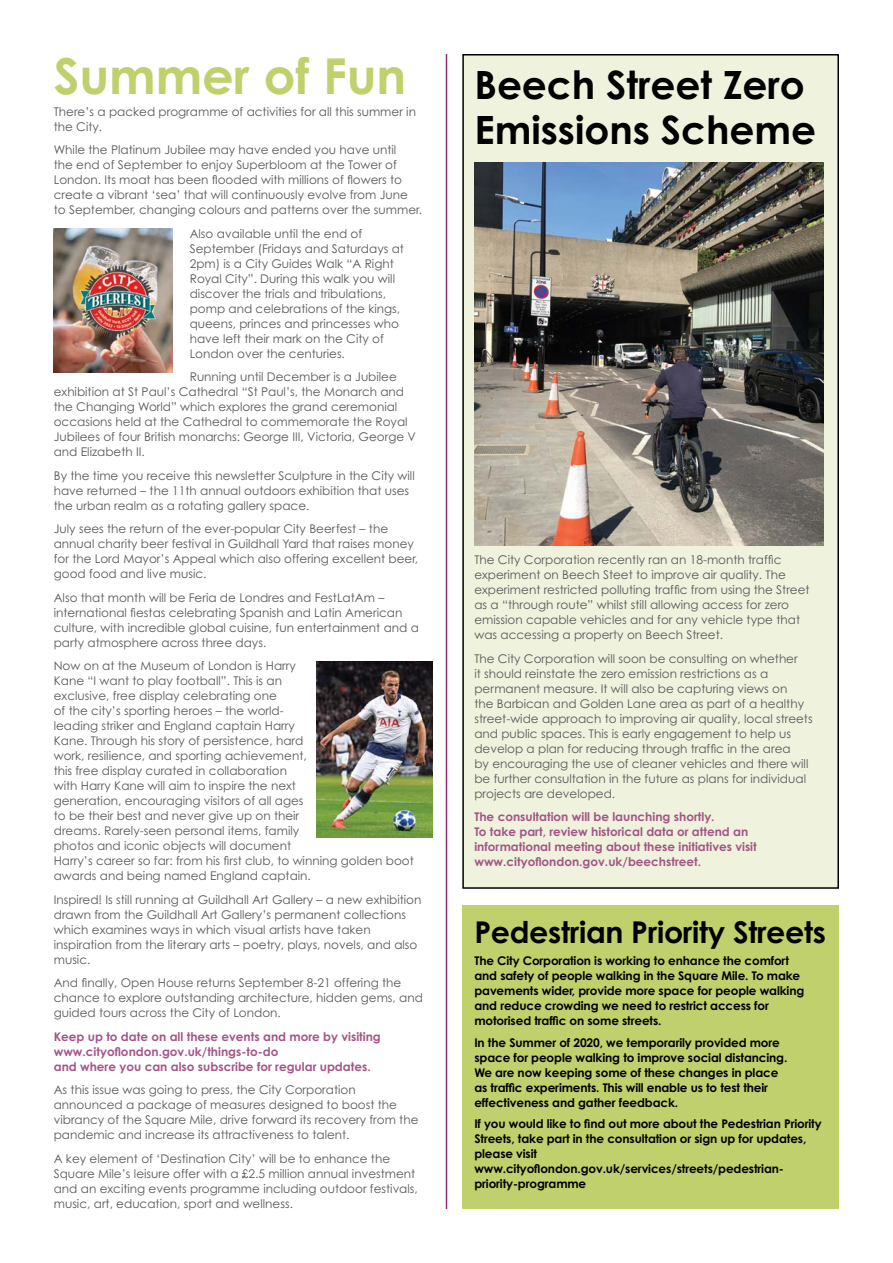
<style>
.page{position:relative;width:893px;height:1263px;background:#fff}
.page>*{position:absolute;margin:0;border:0;box-sizing:border-box;transform-origin:0 0}
.t1{font:700 49.5px "Century Gothic";color:#c0d06c}
.t2{font:700 39px/45px "Century Gothic";color:#000}
.t3{font:700 30px "Century Gothic";letter-spacing:-.01em;color:#000}
.t4{font:12px/15px "Century Gothic";color:#58595b}
.t5{font:700 12px/15px "Century Gothic";letter-spacing:-.01em;color:#000}
.t6{font:700 12px/15px "Century Gothic";color:#a45486}
</style>
<div class="page">
<div style="left:462px;top:906px;width:377px;height:303px;background:#c0d06c"></div>
<img style="left:54px;top:229px;width:119px;height:144px">
<img style="left:316px;top:661px;width:117px;height:177px">
<hr style="left:446px;top:54px;width:1px;height:1155px;background:#942972">
<div style="left:463px;top:55px;width:375px;height:833px;background:#eff2dd"></div>
<div style="left:462px;top:54px;width:377px;height:835px;border:2px solid #000"></div>
<img style="left:474px;top:162px;width:349px;height:383px">
<h1 class="t1" style="left:54px;top:46px;width:354px">Summer of Fun</h1>
<p class="t4" style="left:54px;top:104px;width:364px">There’s a packed programme of activities for all this summer in the City.</p>
<p class="t4" style="left:54px;top:142px;width:370px">While the Platinum Jubilee may have ended you have until<br>the end of September to enjoy Superbloom at the Tower of London. Its moat has been flooded with millions of flowers to create a vibrant ‘sea’ that will continuously evolve from June to September, changing colours and patterns over the summer.</p>
<p class="t4" style="left:190px;top:226px;width:216px">Also available until the end of September (Fridays and Saturdays at 2pm) is a City Guides Walk “A Right Royal City”. During this walk you will discover the trials and tribulations, pomp and celebrations of the kings, queens, princes and princesses who have left their mark on the City of London over the centuries.</p>
<p class="t4" style="left:190px;top:369px;width:209px">Running until December is a Jubilee</p>
<p class="t4" style="left:54px;top:384px;width:364px">exhibition at St Paul’s Cathedral “St Paul’s, the Monarch and the Changing World” which explores the grand ceremonial occasions held at the Cathedral to commemorate the Royal Jubilees of four British monarchs: George III, Victoria, George V and Elizabeth II.</p>
<p class="t4" style="left:54px;top:468px;width:362px">By the time you receive this newsletter Sculpture in the City will have returned – the 11th annual outdoors exhibition that uses the urban realm as a rotating gallery space.</p>
<p class="t4" style="left:54px;top:521px;width:366px">July sees the return of the ever-popular City Beerfest – the annual charity beer festival in Guildhall Yard that raises money for the Lord Mayor’s Appeal which also offering excellent beer, good food and live music.</p>
<p class="t4" style="left:54px;top:590px;width:367px">Also that month will be Feria de Londres and FestLatAm – international fiestas celebrating Spanish and Latin American culture, with incredible global cuisine, fun entertainment and a party atmosphere across three days.</p>
<p class="t4" style="left:54px;top:658px;width:254px">Now on at the Museum of London is Harry Kane “I want to play football”. This is an exclusive, free display celebrating one<br>of the city’s sporting heroes – the world&shy;leading striker and England captain Harry Kane. Through his story of persistence, hard work, resilience, and sporting achievement, this free display curated in collaboration with Harry Kane will aim to inspire the next generation, encouraging visitors of all ages to be their best and never give up on their dreams. Rarely-seen personal items, family photos and iconic objects will document</p>
<p class="t4" style="left:54px;top:853px;width:361px">Harry’s career so far: from his first club, to winning golden boot awards and being named England captain.</p>
<p class="t4" style="left:54px;top:892px;width:369px">Inspired! Is still running at Guildhall Art Gallery – a new exhibition drawn from the Guildhall Art Gallery’s permanent collections which examines ways in which visual artists have taken inspiration from the literary arts – poetry, plays, novels, and also music.</p>
<p class="t4" style="left:54px;top:975px;width:371px">And finally, Open House returns September 8-21 offering the chance to explore outstanding architecture, hidden gems, and guided tours across the City of London.</p>
<p class="t6" style="left:54px;top:1029px;width:329px">Keep up to date on all these events and more by visiting www.cityoflondon.gov.uk/things-to-do<br>and where you can also subscribe for regular updates.</p>
<p class="t4" style="left:54px;top:1082px;width:366px">As this issue was going to press, the City Corporation announced a package of measures designed to boost the vibrancy of the Square Mile, drive forward its recovery from the pandemic and increase its attractiveness to talent.</p>
<p class="t4" style="left:54px;top:1151px;width:366px">A key element of ‘Destination City’ will be to enhance the Square Mile’s leisure offer with a £2.5 million annual investment and an exciting events programme including outdoor festivals, music, art, education, sport and wellness.</p>
<h1 class="t2" style="left:474px;top:61px;width:343px">Beech Street Zero<br>Emissions Scheme</h1>
<h1 class="t4" style="left:474px;top:552px;width:337px">The City Corporation recently ran an 18-month traffic experiment on Beech Steet to improve air quality. The experiment restricted polluting traffic from using the Street as a “through route” whilst still allowing access for zero emission capable vehicles and for any vehicle type that was accessing a property on Beech Street.</h1>
<h1 class="t4" style="left:474px;top:650px;width:340px">The City Corporation will soon be consulting on whether<br>it should reinstate the zero emission restrictions as a permanent measure. It will also be capturing views on<br>the Barbican and Golden Lane area as part of a healthy street-wide approach to improving air quality, local streets and public spaces. This is early engagement to help us develop a plan for reducing through traffic in the area<br>by encouraging the use of cleaner vehicles and there will be further consultation in the future as plans for individual projects are developed.</h1>
<h1 class="t6" style="left:474px;top:809px;width:284px">The consultation will be launching shortly.<br>To take part, review historical data or attend an informational meeting about these initiatives visit www.cityoflondon.gov.uk/beechstreet.</h1>
<p class="t3" style="left:474px;top:913px;width:353px">Pedestrian Priority Streets</p>
<p class="t5" style="left:474px;top:953px;width:331px">The City Corporation is working to enhance the comfort and safety of people walking in the Square Mile. To make pavements wider, provide more space for people walking and reduce crowding we need to restrict access for motorised traffic on some streets.</p>
<p class="t5" style="left:474px;top:1035px;width:315px">In the Summer of 2020, we temporarily provided more space for people walking to improve social distancing.<br>We are now keeping some of these changes in place as traffic experiments. This will enable us to test their effectiveness and gather feedback.</p>
<p class="t5" style="left:474px;top:1116px;width:349px">If you would like to find out more about the Pedestrian Priority Streets, take part in the consultation or sign up for updates, please visit www.cityoflondon.gov.uk/services/streets/pedestrian&shy;priority-programme</p>
</div>
